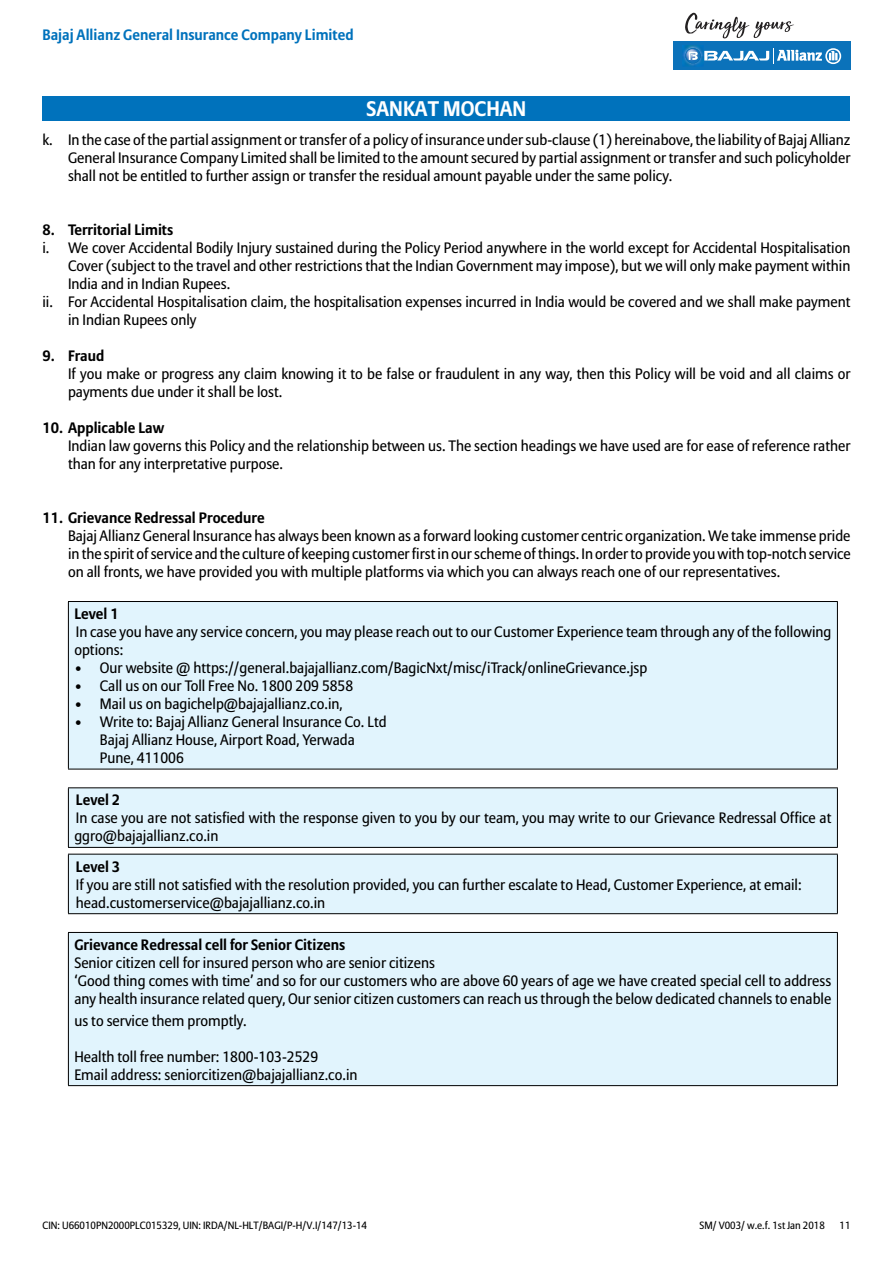
<style>
.page{position:relative;width:893px;height:1263px;background:#fff}
.page>*{position:absolute;margin:0;border:0;box-sizing:border-box;transform-origin:0 0}
.t1{font:700 21px "Allianz Sans";color:#fff}
.t2{font:15px/18px "Allianz Sans";color:#000}
.t3{font:700 15px "Allianz Sans";color:#000}
.t4{font:700 15px "Allianz Sans";color:#0072bc}
.t5{font:10.5px "Allianz Sans";color:#000}
</style>
<div class="page">
<div style="left:43px;top:96px;width:807px;height:24px;background:#0072bc"></div>
<div style="left:673px;top:41px;width:177px;height:29px;background:#0b72ba"></div>
<img style="left:682px;top:45px;width:21px;height:21px">
<svg style="left:685px;top:47px;width:156px;height:17px"></svg>
<svg style="left:685px;top:13px;width:109px;height:25px"></svg>
<div style="left:68px;top:601px;width:769px;height:168px;background:#e1f4fd"></div>
<hr style="left:68px;top:601px;width:770px;height:1px;background:#000">
<hr style="left:68px;top:602px;width:1px;height:167px;background:#000">
<hr style="left:837px;top:602px;width:1px;height:167px;background:#000">
<hr style="left:68px;top:769px;width:770px;height:1px;background:#000">
<div style="left:68px;top:788px;width:769px;height:59px;background:#e1f4fd"></div>
<hr style="left:68px;top:787px;width:770px;height:1px;background:#000">
<hr style="left:68px;top:788px;width:1px;height:59px;background:#000">
<hr style="left:837px;top:788px;width:1px;height:59px;background:#000">
<hr style="left:68px;top:847px;width:770px;height:1px;background:#000">
<div style="left:68px;top:854px;width:769px;height:60px;background:#e1f4fd"></div>
<hr style="left:68px;top:854px;width:770px;height:1px;background:#000">
<hr style="left:68px;top:854px;width:1px;height:59px;background:#000">
<hr style="left:837px;top:854px;width:1px;height:59px;background:#000">
<hr style="left:68px;top:913px;width:770px;height:1px;background:#000">
<div style="left:68px;top:932px;width:769px;height:153px;background:#e1f4fd"></div>
<hr style="left:68px;top:932px;width:770px;height:1px;background:#000">
<hr style="left:68px;top:933px;width:1px;height:152px;background:#000">
<hr style="left:837px;top:933px;width:1px;height:152px;background:#000">
<hr style="left:68px;top:1085px;width:770px;height:1px;background:#000">
<p class="t4" style="left:43px;top:25px;width:313px">Bajaj Allianz General Insurance Company Limited</p>
<h1 class="t1" style="left:367px;top:96px;width:161px">SANKAT MOCHAN</h1>
<p class="t2" style="left:68px;top:131px;width:784px;text-align:justify;text-indent:-25px">k. In the case of the partial assignment or transfer of a policy of insurance under sub-clause (1) hereinabove, the liability of Bajaj Allianz General Insurance Company Limited shall be limited to the amount secured by partial assignment or transfer and such policyholder shall not be entitled to further assign or transfer the residual amount payable under the same policy.</p>
<p class="t3" style="left:43px;top:221px;width:132px">8. Territorial Limits</p>
<p class="t2" style="left:43px;top:239px;width:809px">i. We cover Accidental Bodily Injury sustained during the Policy Period anywhere in the world except for Accidental Hospitalisation</p>
<p class="t2" style="left:68px;top:257px;width:784px">Cover (subject to the travel and other restrictions that the Indian Government may impose), but we will only make payment within</p>
<p class="t2" style="left:68px;top:275px;width:164px">India and in Indian Rupees.</p>
<p class="t2" style="left:43px;top:293px;width:809px">ii. For Accidental Hospitalisation claim, the hospitalisation expenses incurred in India would be covered and we shall make payment</p>
<p class="t2" style="left:68px;top:311px;width:130px">in Indian Rupees only</p>
<p class="t3" style="left:43px;top:347px;width:63px">9. Fraud</p>
<p class="t2" style="left:68px;top:365px;width:784px">If you make or progress any claim knowing it to be false or fraudulent in any way, then this Policy will be void and all claims or payments due under it shall be lost.</p>
<p class="t3" style="left:43px;top:419px;width:123px">10. Applicable Law</p>
<p class="t2" style="left:68px;top:437px;width:784px">Indian law governs this Policy and the relationship between us. The section headings we have used are for ease of reference rather than for any interpretative purpose.</p>
<p class="t3" style="left:43px;top:509px;width:224px">11. G rievance Redressal Procedure</p>
<p class="t2" style="left:68px;top:527px;width:784px;text-align:justify">Bajaj Allianz General Insurance has always been known as a forward looking customer centric organization. We take immense pride in the spirit of service and the culture of keeping customer first in our scheme of things. In order to provide you with top-notch service on all fronts, we have provided you with multiple platforms via which you can always reach one of our representatives.</p>
<p class="t3" style="left:74px;top:605px;width:46px">Level 1</p>
<p class="t2" style="left:74px;top:623px;width:758px">In case you have any service concern, you may please reach out to our Customer Experience team through any of the following options:</p>
<p class="t2" style="left:74px;top:659px;width:574px">• Our website @ https://general.bajajallianz.com/BagicNxt/misc/iTrack/onlineGrievance.jsp</p>
<p class="t2" style="left:74px;top:677px;width:280px">• Call us on our Toll Free No. 1800 209 5858</p>
<p class="t2" style="left:74px;top:695px;width:270px">• Mail us on bagichelp@bajajallianz.co.in,</p>
<p class="t2" style="left:100px;top:713px;width:288px;text-indent:-26px">• Write to: Bajaj Allianz General Insurance Co. Ltd<br>Bajaj Allianz House, Airport Road, Yerwada<br>Pune, 411006</p>
<p class="t3" style="left:76px;top:791px;width:46px">Level 2</p>
<p class="t2" style="left:74px;top:809px;width:758px">In case you are not satisfied with the response given to you by our team, you may write to our Grievance Redressal Office at ggro@bajajallianz.co.in</p>
<p class="t3" style="left:76px;top:857px;width:46px">Level 3</p>
<p class="t2" style="left:76px;top:875px;width:727px">If you are still not satisfied with the resolution provided, you can further escalate to Head, Customer Experience, at email: head.customerservice@bajajallianz.co.in</p>
<p class="t3" style="left:74px;top:936px;width:273px">Grievance Redressal cell for Senior Citizens</p>
<p class="t2" style="left:74px;top:953px;width:758px">Senior citizen cell for insured person who are senior citizens<br>‘Good thing comes with time’ and so for our customers who are above 60 years of age we have created special cell to address any health insurance related query, Our senior citizen customers can reach us through the below dedicated channels to enable</p>
<p class="t2" style="left:74px;top:1011px;width:174px">us to service them promptly.</p>
<p class="t2" style="left:74px;top:1047px;width:285px">Health toll free number: 1800-103-2529<br>Email address: seniorcitizen@bajajallianz.co.in</p>
<p class="t5" style="left:43px;top:1218px;width:326px">CIN: U66010PN2000PLC015329, UIN: IRDA/NL-HLT/BAGI/P-H/V.I/147/13-14</p>
<p class="t5" style="left:699px;top:1218px;width:127px">SM/ V003/ w.e.f. 1st Jan 2018</p>
<p class="t5" style="left:839px;top:1218px;width:12px">11</p>
</div>
